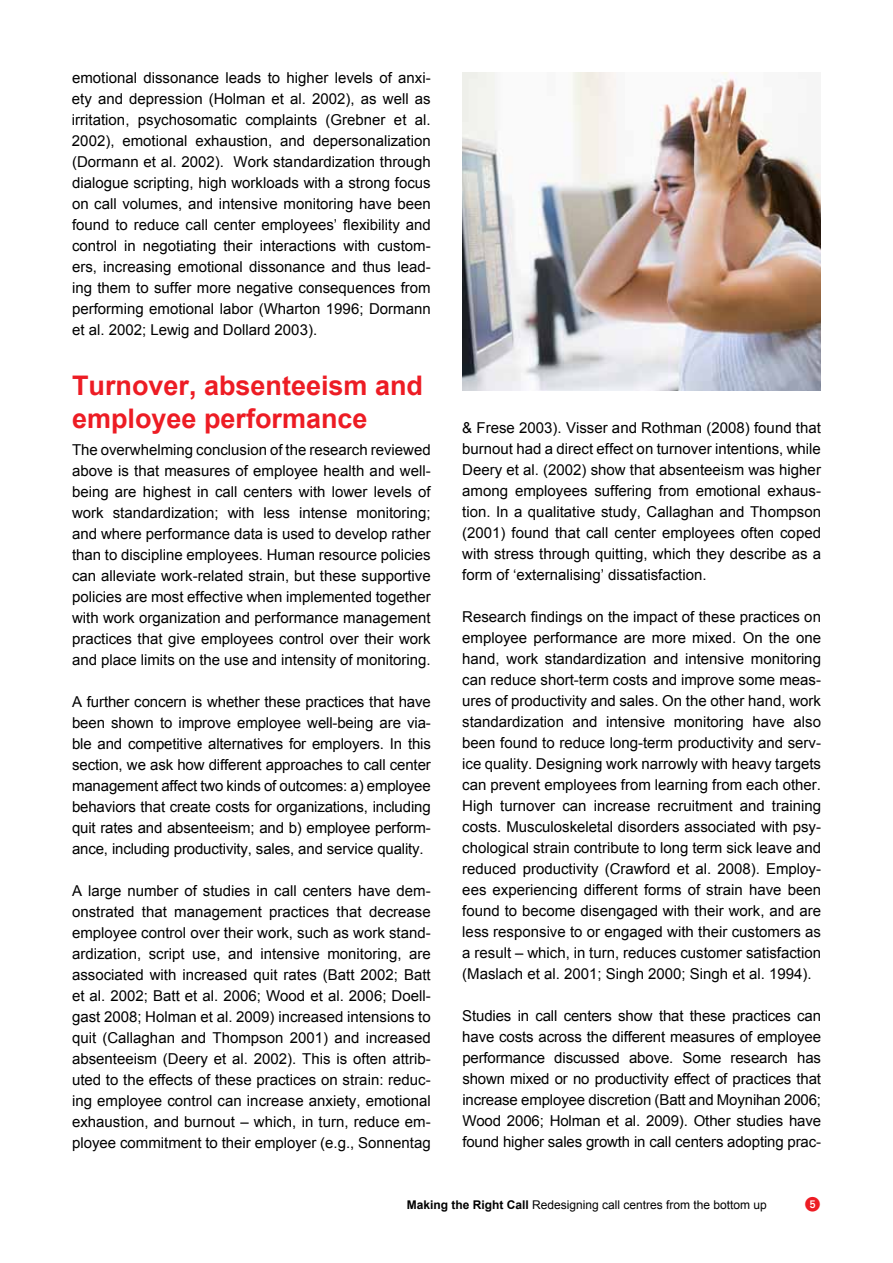
<style>
.page{position:relative;width:893px;height:1263px;background:#fff}
.page>*{position:absolute;margin:0;border:0;box-sizing:border-box;transform-origin:0 0}
.t1{font:700 27px/33px "Arial";color:#ed1c24}
.t2{font:15px/21px "Arial";color:#000;text-align:justify}
.t3{font:12px "Arial";color:#000}
.s1{font-weight:700}
</style>
<div class="page">
<img style="left:462px;top:72px;width:359px;height:319px">
<p class="t2" style="left:72px;top:67px;width:360px">emotional dissonance leads to higher levels of anxi&shy;ety and depression (Holman et al. 2002), as well as irritation, psychosomatic complaints (Grebner et al.<br>2002), emotional exhaustion, and depersonalization (Dormann et al. 2002). Work standardization through dialogue scripting, high workloads with a strong focus on call volumes, and intensive monitoring have been found to reduce call center employees’ flexibility and control in negotiating their interactions with custom&shy;ers, increasing emotional dissonance and thus lead&shy;ing them to suffer more negative consequences from performing emotional labor (Wharton 1996; Dormann et al. 2002; Lewig and Dollard 2003).</p>
<h1 class="t1" style="left:72px;top:370px;width:353px">Turnover, absenteeism and employee performance</h1>
<p class="t2" style="left:72px;top:439px;width:360px">The overwhelming conclusion of the research reviewed above is that measures of employee health and well&shy;being are highest in call centers with lower levels of work standardization; with less intense monitoring; and where performance data is used to develop rather than to discipline employees. Human resource policies can alleviate work-related strain, but these supportive policies are most effective when implemented together with work organization and performance management practices that give employees control over their work and place limits on the use and intensity of monitoring.</p>
<p class="t2" style="left:72px;top:691px;width:360px">A further concern is whether these practices that have been shown to improve employee well-being are via&shy;ble and competitive alternatives for employers. In this section, we ask how different approaches to call center management affect two kinds of outcomes: a) employee behaviors that create costs for organizations, including quit rates and absenteeism; and b) employee perform&shy;ance, including productivity, sales, and service quality.</p>
<p class="t2" style="left:72px;top:880px;width:360px">A large number of studies in call centers have dem&shy;onstrated that management practices that decrease employee control over their work, such as work stand&shy;ardization, script use, and intensive monitoring, are associated with increased quit rates (Batt 2002; Batt et al. 2002; Batt et al. 2006; Wood et al. 2006; Doell&shy;gast 2008; Holman et al. 2009) increased intensions to quit (Callaghan and Thompson 2001) and increased absenteeism (Deery et al. 2002). This is often attrib&shy;uted to the effects of these practices on strain: reduc&shy;ing employee control can increase anxiety, emotional exhaustion, and burnout – which, in turn, reduce em&shy;ployee commitment to their employer (e.g., Sonnentag</p>
<p class="t2" style="left:462px;top:418px;width:360px">&amp; Frese 2003). Visser and Rothman (2008) found that burnout had a direct effect on turnover intentions, while Deery et al. (2002) show that absenteeism was higher among employees suffering from emotional exhaus&shy;tion. In a qualitative study, Callaghan and Thompson (2001) found that call center employees often coped with stress through quitting, which they describe as a form of ‘externalising’ dissatisfaction.</p>
<p class="t2" style="left:462px;top:607px;width:360px">Research findings on the impact of these practices on employee performance are more mixed. On the one hand, work standardization and intensive monitoring can reduce short-term costs and improve some meas&shy;ures of productivity and sales. On the other hand, work standardization and intensive monitoring have also been found to reduce long-term productivity and serv&shy;ice quality. Designing work narrowly with heavy targets can prevent employees from learning from each other.<br>High turnover can increase recruitment and training costs. Musculoskeletal disorders associated with psy&shy;chological strain contribute to long term sick leave and reduced productivity (Crawford et al. 2008). Employ&shy;ees experiencing different forms of strain have been found to become disengaged with their work, and are less responsive to or engaged with their customers as a result – which, in turn, reduces customer satisfaction (Maslach et al. 2001; Singh 2000; Singh et al. 1994).</p>
<p class="t2" style="left:462px;top:1006px;width:360px">Studies in call centers show that these practices can have costs across the different measures of employee performance discussed above. Some research has shown mixed or no productivity effect of practices that increase employee discretion (Batt and Moynihan 2006; Wood 2006; Holman et al. 2009). Other studies have found higher sales growth in call centers adopting prac-</p>
<p class="t3" style="left:407px;top:1197px;width:362px"><span class="s1">Making the Right Call</span> Redesigning call centres from the bottom up</p>
</div>
